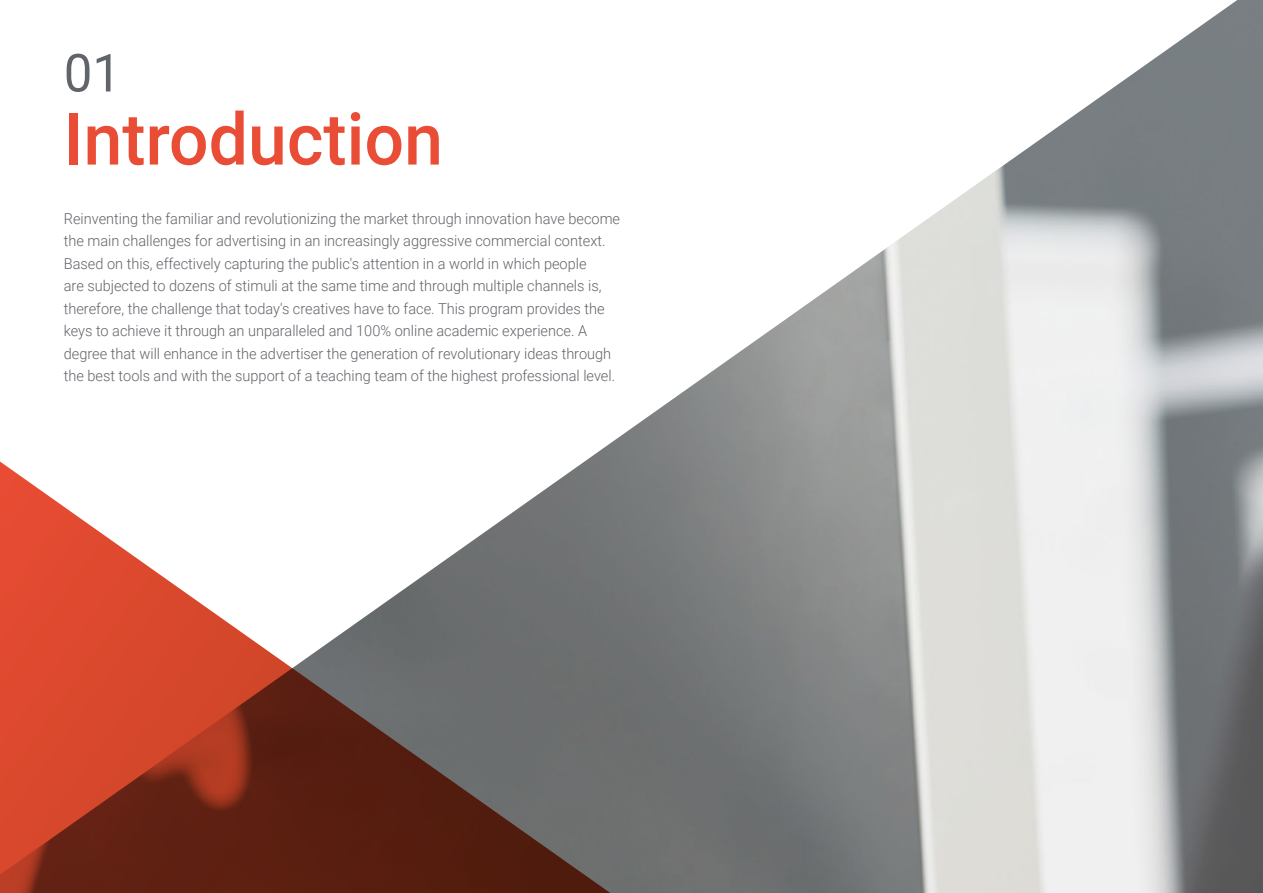
<style>
.page{position:relative;width:1263px;height:893px;background:#fff}
.page>*{position:absolute;margin:0;border:0;box-sizing:border-box;transform-origin:0 0}
.t1{font:500 72px "Roboto";color:#e94d35}
.t2{font:52.5px "Roboto";color:#61646a}
.t3{font:300 15px/22.5px "Roboto";color:#61646a}
</style>
<div class="page">
<img style="left:606px;top:0;width:657px;height:893px">
<svg style="left:0;top:446px;width:640px;height:447px"></svg>
<h2 class="t2" style="left:64px;top:36px;width:59px">01</h2>
<h1 class="t1" style="left:64px;top:89px;width:381px">Introduction</h1>
<p class="t3" style="left:64px;top:207px;width:558px">Reinventing the familiar and revolutionizing the market through innovation have become the main challenges for advertising in an increasingly aggressive commercial context.<br>Based on this, effectively capturing the public's attention in a world in which people<br>are subjected to dozens of stimuli at the same time and through multiple channels is, therefore, the challenge that today's creatives have to face. This program provides the keys to achieve it through an unparalleled and 100% online academic experience. A degree that will enhance in the advertiser the generation of revolutionary ideas through the best tools and with the support of a teaching team of the highest professional level.</p>
</div>
